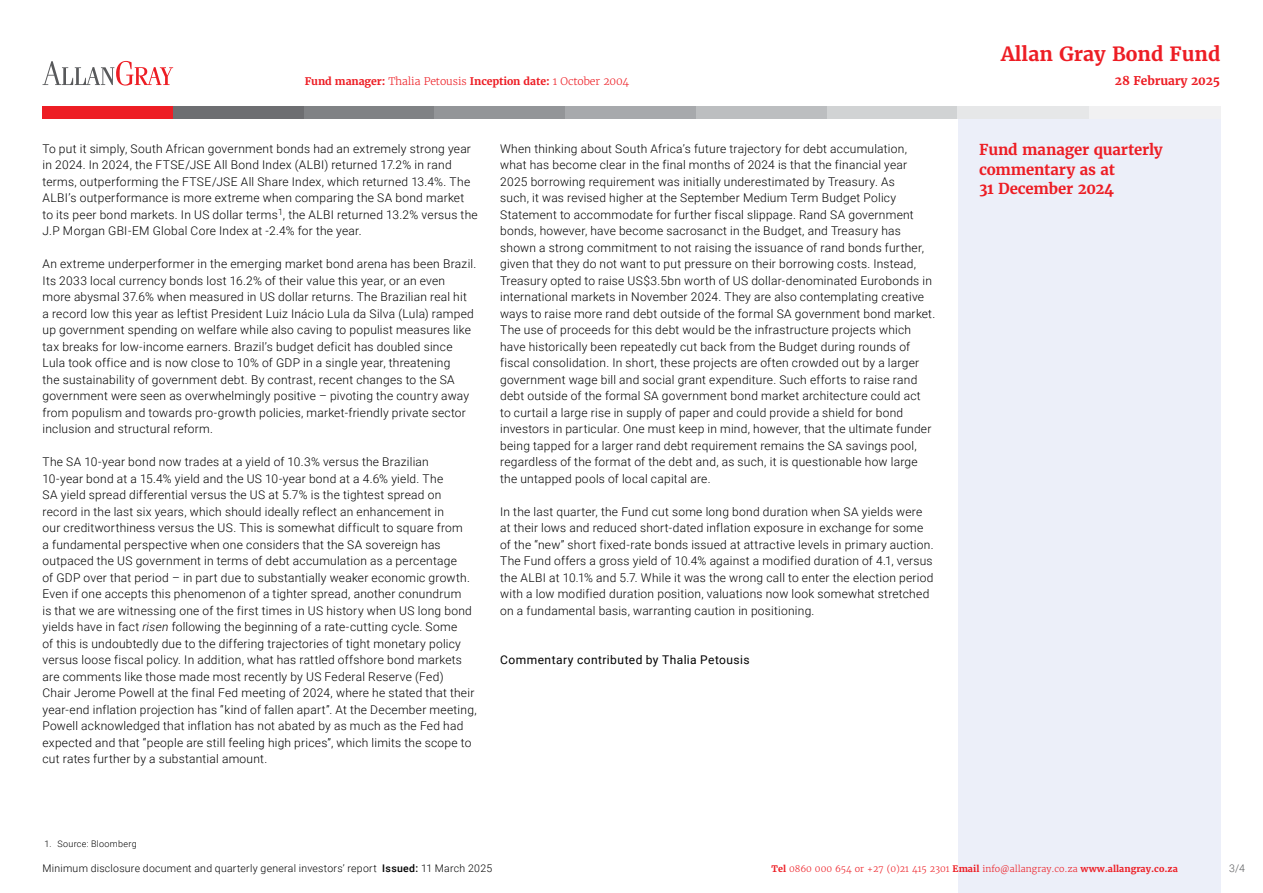
<style>
.page{position:relative;width:1263px;height:893px;background:#fff}
.page>*{position:absolute;margin:0;border:0;box-sizing:border-box;transform-origin:0 0}
.t1{font:700 19.5px "Merriweather";color:#ed1d24}
.t2{font:700 15px/19.5px "Merriweather";letter-spacing:-.01em;color:#ed1d24}
.t3{font:300 12px/16.5px "Roboto";letter-spacing:.02em;color:#000}
.t4{font:12px "Roboto";letter-spacing:.035em;color:#000}
.t5{font:700 12px "Merriweather";letter-spacing:-.01em;color:#ed1d24}
.t6{font:300 10.5px "Roboto";letter-spacing:.025em;color:#000}
.t7{font:700 10.5px "Merriweather";letter-spacing:-.01em;color:#ed1d24}
.t8{font:300 10.5px "Roboto";color:#58595b}
.t9{font:300 9px "Merriweather";color:#ed1d24}
.t10{font:300 9px "Roboto";letter-spacing:.035em;color:#000}
.s1{font-weight:300}
.s2{font-style:italic}
.s3{font-weight:500}
.s4{font-weight:700}
</style>
<div class="page">
<div style="left:958px;top:119px;width:262px;height:774px;background:#eceff9"></div>
<div style="left:43px;top:106px;width:131px;height:13px;background:#ed1d24"></div>
<div style="left:1089px;top:106px;width:131px;height:13px;background:#f1f1f2"></div>
<div style="left:173px;top:106px;width:132px;height:13px;background:#6d6e71"></div>
<div style="left:304px;top:106px;width:131px;height:13px;background:#808285"></div>
<div style="left:435px;top:106px;width:131px;height:13px;background:#939598"></div>
<div style="left:565px;top:106px;width:132px;height:13px;background:#a7a9ac"></div>
<div style="left:696px;top:106px;width:132px;height:13px;background:#bcbec0"></div>
<div style="left:827px;top:106px;width:131px;height:13px;background:#d1d3d4"></div>
<div style="left:958px;top:106px;width:131px;height:13px;background:#e6e7e8"></div>
<svg style="left:43px;top:61px;width:130px;height:25px"></svg>
<p class="t7" style="left:305px;top:75px;width:326px">Fund manager: <span class="s1">Thalia Petousis</span> Inception date: <span class="s1">1 October 2004</span></p>
<p class="t3" style="left:43px;top:140px;width:437px">To put it simply, South African government bonds had an extremely strong year in 2024. In 2024, the FTSE/JSE All Bond Index (ALBI) returned 17.2% in rand terms, outperforming the FTSE/JSE All Share Index, which returned 13.4%. The ALBI’s outperformance is more extreme when comparing the SA bond market<br>to its peer bond markets. In US dollar terms<sup>1</sup>, the ALBI returned 13.2% versus the J.P Morgan GBI-EM Global Core Index at -2.4% for the year.</p>
<p class="t3" style="left:43px;top:255px;width:435px">An extreme underperformer in the emerging market bond arena has been Brazil.<br>Its 2033 local currency bonds lost 16.2% of their value this year, or an even more abysmal 37.6% when measured in US dollar returns. The Brazilian real hit<br>a record low this year as leftist President Luiz Inácio Lula da Silva (Lula) ramped up government spending on welfare while also caving to populist measures like tax breaks for low-income earners. Brazil’s budget deficit has doubled since Lula took office and is now close to 10% of GDP in a single year, threatening<br>the sustainability of government debt. By contrast, recent changes to the SA government were seen as overwhelmingly positive – pivoting the country away from populism and towards pro-growth policies, market-friendly private sector inclusion and structural reform.</p>
<p class="t3" style="left:43px;top:453px;width:436px">The SA 10-year bond now trades at a yield of 10.3% versus the Brazilian<br>10-year bond at a 15.4% yield and the US 10-year bond at a 4.6% yield. The<br>SA yield spread differential versus the US at 5.7% is the tightest spread on record in the last six years, which should ideally reflect an enhancement in<br>our creditworthiness versus the US. This is somewhat difficult to square from<br>a fundamental perspective when one considers that the SA sovereign has outpaced the US government in terms of debt accumulation as a percentage<br>of GDP over that period – in part due to substantially weaker economic growth.<br>Even if one accepts this phenomenon of a tighter spread, another conundrum<br>is that we are witnessing one of the first times in US history when US long bond yields have in fact <span class="s2">risen</span> following the beginning of a rate-cutting cycle. Some<br>of this is undoubtedly due to the differing trajectories of tight monetary policy versus loose fiscal policy. In addition, what has rattled offshore bond markets are comments like those made most recently by US Federal Reserve (Fed)<br>Chair Jerome Powell at the final Fed meeting of 2024, where he stated that their year-end inflation projection has “kind of fallen apart”. At the December meeting, Powell acknowledged that inflation has not abated by as much as the Fed had expected and that “people are still feeling high prices”, which limits the scope to cut rates further by a substantial amount.</p>
<p class="t3" style="left:500px;top:140px;width:437px">When thinking about South Africa’s future trajectory for debt accumulation, what has become clear in the final months of 2024 is that the financial year 2025 borrowing requirement was initially underestimated by Treasury. As<br>such, it was revised higher at the September Medium Term Budget Policy Statement to accommodate for further fiscal slippage. Rand SA government bonds, however, have become sacrosanct in the Budget, and Treasury has shown a strong commitment to not raising the issuance of rand bonds further, given that they do not want to put pressure on their borrowing costs. Instead, Treasury opted to raise US$3.5bn worth of US dollar-denominated Eurobonds in international markets in November 2024. They are also contemplating creative ways to raise more rand debt outside of the formal SA government bond market.<br>The use of proceeds for this debt would be the infrastructure projects which have historically been repeatedly cut back from the Budget during rounds of fiscal consolidation. In short, these projects are often crowded out by a larger government wage bill and social grant expenditure. Such efforts to raise rand debt outside of the formal SA government bond market architecture could act<br>to curtail a large rise in supply of paper and could provide a shield for bond investors in particular. One must keep in mind, however, that the ultimate funder being tapped for a larger rand debt requirement remains the SA savings pool, regardless of the format of the debt and, as such, it is questionable how large the untapped pools of local capital are.</p>
<p class="t3" style="left:500px;top:503px;width:435px">In the last quarter, the Fund cut some long bond duration when SA yields were at their lows and reduced short-dated inflation exposure in exchange for some of the “new” short fixed-rate bonds issued at attractive levels in primary auction.<br>The Fund offers a gross yield of 10.4% against a modified duration of 4.1, versus the ALBI at 10.1% and 5.7. While it was the wrong call to enter the election period with a low modified duration position, valuations now look somewhat stretched on a fundamental basis, warranting caution in positioning.</p>
<p class="t4" style="left:500px;top:652px;width:251px">Commentary contributed by Thalia Petousis</p>
<p class="t10" style="left:45px;top:837px;width:94px">1. Source: Bloomberg</p>
<h1 class="t1" style="left:1001px;top:42px;width:221px">Allan Gray Bond Fund</h1>
<p class="t5" style="left:1115px;top:73px;width:107px">28 February 2025</p>
<p class="t2" style="left:979px;top:140px;width:185px">Fund manager quarterly commentary as at<br>31 December 2024</p>
<p class="t6" style="left:43px;top:861px;width:451px">Minimum disclosure document and quarterly general investors’ report <span class="s3">Issued:</span> 11 March 2025</p>
<p class="t9" style="left:772px;top:863px;width:408px"><span class="s4">Tel</span> 0860 000 654 or +27 (0)21 415 2301 <span class="s4">Email</span> info@allangray.co.za <span class="s4">www.allangray.co.za</span></p>
<p class="t8" style="left:1229px;top:861px;width:17px">3/4</p>
</div>
